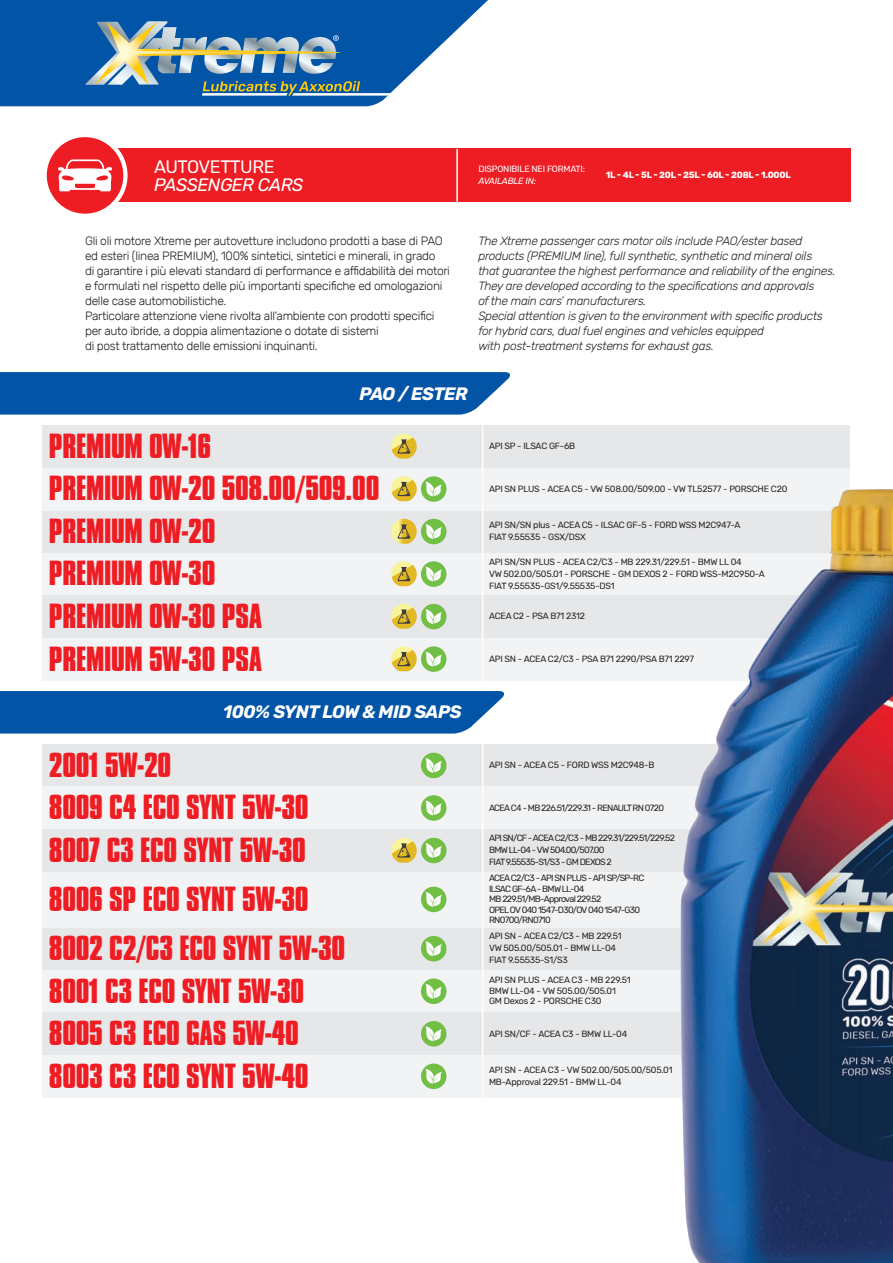
<style>
.page{position:relative;width:893px;height:1263px;background:#fff}
.page>*{position:absolute;margin:0;border:0;box-sizing:border-box;transform-origin:0 0}
.t1{font:700 30px/42.5px "Compacta BT";letter-spacing:-.01em;color:#ee1d23}
.t2{font:italic 700 18px "Rubik";letter-spacing:-.025em;color:#fff}
.t3{font:italic 18px "Rubik";letter-spacing:-.025em;color:#fff}
.t4{font:18px "Rubik";letter-spacing:-.025em;color:#fff}
.t5{font:300 12px/15px "Rubik";letter-spacing:-.025em;color:#231f20}
.t6{font:italic 300 12px/15px "Rubik";letter-spacing:-.025em;color:#231f20}
.t7{font:9px/12px "Rubik";letter-spacing:-.025em;color:#231f20}
.t8{font:9px/10.5px "Rubik";letter-spacing:-.075em;color:#231f20}
.t9{font:700 9px "Rubik";letter-spacing:-.025em;color:#fff}
.t10{font:9px "Rubik";letter-spacing:-.025em;color:#fff}
.t11{font:italic 9px "Rubik";letter-spacing:-.025em;color:#fff}
</style>
<div class="page">
<svg style="left:0;top:0;width:488px;height:106px;background:#266db3"></svg>
<div style="left:43px;top:510px;width:807px;height:43px;background:#e6e7e9"></div>
<div style="left:43px;top:970px;width:807px;height:42px;background:#f2f3f4"></div>
<div style="left:43px;top:1055px;width:807px;height:42px;background:#f2f3f4"></div>
<div style="left:43px;top:927px;width:807px;height:43px;background:#e6e7e9"></div>
<div style="left:43px;top:744px;width:807px;height:43px;background:#e6e7e9"></div>
<div style="left:43px;top:1012px;width:807px;height:43px;background:#e6e7e9"></div>
<div style="left:43px;top:553px;width:807px;height:42px;background:#f2f3f4"></div>
<div style="left:43px;top:425px;width:807px;height:43px;background:#e6e7e9"></div>
<div style="left:43px;top:468px;width:807px;height:42px;background:#f2f3f4"></div>
<div style="left:43px;top:595px;width:807px;height:43px;background:#e6e7e9"></div>
<div style="left:43px;top:638px;width:807px;height:42px;background:#f2f3f4"></div>
<div style="left:43px;top:829px;width:807px;height:43px;background:#e6e7e9"></div>
<div style="left:43px;top:872px;width:807px;height:55px;background:#f2f3f4"></div>
<div style="left:43px;top:787px;width:807px;height:42px;background:#f2f3f4"></div>
<div style="left:90px;top:149px;width:760px;height:53px;background:#ee1d23"></div>
<svg style="left:0;top:372px;width:510px;height:43px;background:#0b5ba9"></svg>
<img style="left:680px;top:489px;width:213px;height:774px">
<svg style="left:85px;top:21px;width:373px;height:75px;background:#5687ae"></svg>
<div style="left:421px;top:978px;width:25px;height:26px;background:#71bf44;border-radius:50%"></div>
<svg style="left:425px;top:984px;width:17px;height:15px"></svg>
<div style="left:421px;top:1063px;width:25px;height:26px;background:#71bf44;border-radius:50%"></div>
<svg style="left:425px;top:1069px;width:17px;height:15px"></svg>
<div style="left:421px;top:936px;width:25px;height:25px;background:#71bf44;border-radius:50%"></div>
<svg style="left:425px;top:941px;width:17px;height:15px"></svg>
<div style="left:421px;top:838px;width:25px;height:25px;background:#71bf44;border-radius:50%"></div>
<svg style="left:425px;top:843px;width:17px;height:15px"></svg>
<div style="left:421px;top:887px;width:25px;height:25px;background:#71bf44;border-radius:50%"></div>
<svg style="left:425px;top:892px;width:17px;height:15px"></svg>
<div style="left:421px;top:795px;width:25px;height:26px;background:#71bf44;border-radius:50%"></div>
<svg style="left:425px;top:800px;width:17px;height:15px"></svg>
<div style="left:421px;top:753px;width:25px;height:25px;background:#71bf44;border-radius:50%"></div>
<svg style="left:425px;top:758px;width:17px;height:15px"></svg>
<div style="left:421px;top:1021px;width:25px;height:25px;background:#71bf44;border-radius:50%"></div>
<svg style="left:425px;top:1026px;width:17px;height:15px"></svg>
<svg style="left:391px;top:561px;width:26px;height:25px"></svg>
<svg style="left:391px;top:434px;width:26px;height:25px"></svg>
<svg style="left:391px;top:476px;width:26px;height:25px"></svg>
<svg style="left:391px;top:604px;width:26px;height:25px"></svg>
<svg style="left:391px;top:646px;width:26px;height:25px"></svg>
<svg style="left:391px;top:838px;width:26px;height:25px"></svg>
<svg style="left:391px;top:519px;width:26px;height:25px"></svg>
<div style="left:45px;top:135px;width:80px;height:81px;background:#ee1d23;border-radius:50%"></div>
<div style="left:43px;top:133px;width:85px;height:85px;border:4px solid #fff;border-radius:50%"></div>
<svg style="left:58px;top:159px;width:54px;height:32px"></svg>
<div style="left:0;top:691px;width:505px;height:42px;background:#0154a6"></div>
<div style="left:421px;top:476px;width:25px;height:26px;background:#71bf44;border-radius:50%"></div>
<svg style="left:425px;top:481px;width:17px;height:15px"></svg>
<div style="left:421px;top:519px;width:25px;height:25px;background:#71bf44;border-radius:50%"></div>
<svg style="left:425px;top:524px;width:17px;height:15px"></svg>
<div style="left:421px;top:561px;width:25px;height:26px;background:#71bf44;border-radius:50%"></div>
<svg style="left:425px;top:567px;width:17px;height:15px"></svg>
<div style="left:421px;top:604px;width:25px;height:25px;background:#71bf44;border-radius:50%"></div>
<svg style="left:425px;top:609px;width:17px;height:15px"></svg>
<div style="left:421px;top:646px;width:25px;height:26px;background:#71bf44;border-radius:50%"></div>
<svg style="left:425px;top:652px;width:17px;height:15px"></svg>
<hr style="left:482px;top:425px;width:1px;height:255px;background:#fff">
<hr style="left:482px;top:744px;width:1px;height:353px;background:#fff">
<hr style="left:456px;top:149px;width:2px;height:53px;background:#fff">
<h2 class="t4" style="left:154px;top:156px;width:122px">AUTOVETTURE</h2>
<h2 class="t3" style="left:154px;top:174px;width:151px">PASSENGER CARS</h2>
<p class="t10" style="left:478px;top:164px;width:108px">DISPONIBILE NEI FORMATI:</p>
<p class="t11" style="left:478px;top:176px;width:59px">AVAILABLE IN:</p>
<p class="t9" style="left:606px;top:170px;width:186px">1L - 4L - 5L - 20L - 25L - 60L - 208L - 1.000L</p>
<p class="t5" style="left:85px;top:234px;width:366px">Gli oli motore Xtreme per autovetture includono prodotti a base di PAO ed esteri (linea PREMIUM), 100% sintetici, sintetici e minerali, in grado<br>di garantire i più elevati standard di performance e affidabilità dei motori e formulati nel rispetto delle più importanti specifiche ed omologazioni delle case automobilistiche.<br>Particolare attenzione viene rivolta all’ambiente con prodotti specifici per auto ibride, a doppia alimentazione o dotate di sistemi<br>di post trattamento delle emissioni inquinanti.</p>
<p class="t6" style="left:478px;top:234px;width:359px">The Xtreme passenger cars motor oils include PAO/ester based products (PREMIUM line), full synthetic, synthetic and mineral oils that guarantee the highest performance and reliability of the engines.<br>They are developed according to the specifications and approvals<br>of the main cars’ manufacturers.<br>Special attention is given to the environment with specific products for hybrid cars, dual fuel engines and vehicles equipped<br>with post-treatment systems for exhaust gas.</p>
<h2 class="t2" style="left:359px;top:383px;width:110px">PAO / ESTER</h2>
<h1 class="t1" style="left:49px;top:425px;width:332px">PREMIUM 0W-16<br>PREMIUM 0W-20 508.00/509.00</h1>
<h1 class="t1" style="left:49px;top:510px;width:168px">PREMIUM 0W-20</h1>
<h1 class="t1" style="left:49px;top:553px;width:168px">PREMIUM 0W-30</h1>
<h1 class="t1" style="left:49px;top:595px;width:215px">PREMIUM 0W-30 PSA</h1>
<h1 class="t1" style="left:49px;top:638px;width:215px">PREMIUM 5W-30 PSA</h1>
<p class="t7" style="left:489px;top:440px;width:88px">API SP - ILSAC GF-6B</p>
<p class="t7" style="left:489px;top:483px;width:300px">API SN PLUS - ACEA C5 - VW 508.00/509.00 - VW TL52577 - PORSCHE C20</p>
<p class="t7" style="left:489px;top:519px;width:253px">API SN/SN plus - ACEA C5 - ILSAC GF-5 - FORD WSS M2C947-A<br>FIAT 9.55535 - GSX/DSX</p>
<p class="t7" style="left:489px;top:556px;width:277px">API SN/SN PLUS - ACEA C2/C3 - MB 229.31/229.51 - BMW LL 04<br>VW 502.00/505.01 - PORSCHE - GM DEXOS 2 - FORD WSS-M2C950-A<br>FIAT 9.55535-GS1/9.55535-DS1</p>
<p class="t7" style="left:489px;top:610px;width:98px">ACEA C2 - PSA B71 2312</p>
<p class="t7" style="left:489px;top:653px;width:207px">API SN - ACEA C2/C3 - PSA B71 2290/PSA B71 2297</p>
<h2 class="t2" style="left:223px;top:702px;width:240px">100% SYNT LOW &amp; MID SAPS</h2>
<h1 class="t1" style="left:49px;top:744px;width:124px">2001 5W-20</h1>
<p class="t7" style="left:489px;top:759px;width:167px">API SN - ACEA C5 - FORD WSS M2C948-B</p>
<h1 class="t1" style="left:49px;top:786px;width:261px">8009 C4 ECO SYNT 5W-30</h1>
<p class="t8" style="left:489px;top:802px;width:177px">ACEA C4 - MB 226.51/229.31 - RENAULT RN 0720</p>
<h1 class="t1" style="left:49px;top:826px;width:261px;line-height:49.1px">8007 C3 ECO SYNT 5W-30<br>8006 SP ECO SYNT 5W-30</h1>
<p class="t8" style="left:489px;top:832px;width:187px;line-height:12px">API SN/CF - ACEA C2/C3 - MB 229.31/229.51/229.52<br>BMW LL-04 - VW 504.00/507.00<br>FIAT 9.55535-S1/S3 - GM DEXOS 2</p>
<p class="t8" style="left:489px;top:873px;width:157px">ACEA C2/C3 - API SN PLUS - API SP/SP-RC<br>ILSAC GF-6A - BMW LL-04<br>MB 229.51/MB-Approval 229.52<br>OPEL OV 040 1547-D30/OV 040 1547-G30<br>RN0700/RN0710</p>
<h1 class="t1" style="left:49px;top:927px;width:298px">8002 C2/C3 ECO SYNT 5W-30</h1>
<p class="t7" style="left:489px;top:930px;width:134px">API SN - ACEA C2/C3 - MB 229.51<br>VW 505.00/505.01 - BMW LL-04<br>FIAT 9.55535-S1/S3</p>
<h1 class="t1" style="left:49px;top:970px;width:257px">8001 C3 ECO SYNT 5W-30<br>8005 C3 ECO GAS 5W-40</h1>
<p class="t7" style="left:489px;top:975px;width:143px;line-height:10.5px">API SN PLUS - ACEA C3 - MB 229.51<br>BMW LL-04 - VW 505.00/505.01<br>GM Dexos 2 - PORSCHE C30</p>
<p class="t7" style="left:489px;top:1027px;width:140px">API SN/CF - ACEA C3 - BMW LL-04</p>
<h1 class="t1" style="left:49px;top:1055px;width:261px">8003 C3 ECO SYNT 5W-40</h1>
<p class="t7" style="left:489px;top:1064px;width:185px">API SN - ACEA C3 - VW 502.00/505.00/505.01<br>MB-Approval 229.51 - BMW LL-04</p>
</div>
